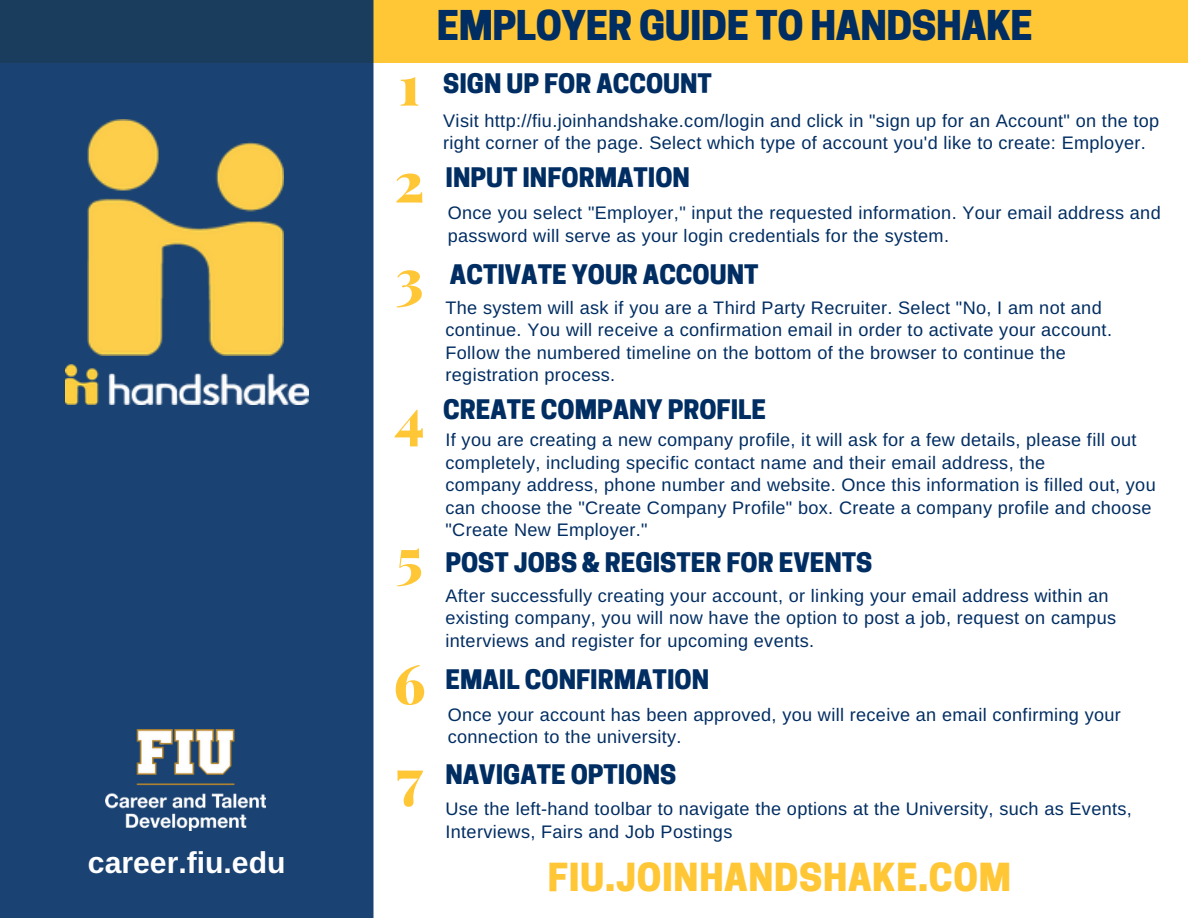
<style>
.page{position:relative;width:1188px;height:918px;background:#fff}
.page>*{position:absolute;margin:0;border:0;box-sizing:border-box;transform-origin:0 0}
.t1{font:900 54.3px/96.6px "Playfair Display";color:#ffc636;text-align:justify}
.t2{font:800 38.4px "Cooper Hewitt";letter-spacing:-.01em;color:#002d62}
.t3{font:800 36.3px "Cooper Hewitt";letter-spacing:.02em;color:#ffc636}
.t4{font:700 30.3px "Arimo";color:#fff}
.t5{font:800 25.2px "Cooper Hewitt";color:#002d62}
.t6{font:18px/22.5px "Arimo";letter-spacing:.02em;color:#002d62}
</style>
<div class="page">
<div style="left:0;top:0;width:1188px;height:63px;background:#ffc636"></div>
<svg style="left:0;top:0;width:373px;height:918px;background:#1a4170"></svg>
<img style="left:88px;top:119px;width:195px;height:237px">
<img style="left:65px;top:364px;width:243px;height:41px">
<img style="left:106px;top:729px;width:159px;height:101px">
<h3 class="t4" style="left:88px;top:846px;width:199px">career.fiu.edu</h3>
<h1 class="t1" style="left:394px;top:35px;width:32px">1<br>2<br>3</h1>
<h1 class="t1" style="left:395px;top:368px;width:31px">4</h1>
<h1 class="t1" style="left:396px;top:507px;width:28px">5</h1>
<h1 class="t1" style="left:393px;top:634px;width:34px;line-height:94.5px">6<br>7</h1>
<h2 class="t2" style="left:437px;top:11px;width:598px">EMPLOYER GUIDE TO HANDSHAKE</h2>
<h3 class="t5" style="left:443px;top:74px;width:270px">SIGN UP FOR ACCOUNT</h3>
<p class="t6" style="left:443px;top:109px;width:718px">Visit http://fiu.joinhandshake.com/login and click in "sign up for an Account" on the top right corner of the page. Select which type of account you'd like to create: Employer.</p>
<h3 class="t5" style="left:445px;top:168px;width:246px">INPUT INFORMATION</h3>
<p class="t6" style="left:448px;top:202px;width:715px">Once you select "Employer," input the requested information. Your email address and password will serve as your login credentials for the system.</p>
<h3 class="t5" style="left:450px;top:265px;width:310px">ACTIVATE YOUR ACCOUNT</h3>
<p class="t6" style="left:445px;top:296px;width:668px">The system will ask if you are a Third Party Recruiter. Select "No, I am not and continue. You will receive a confirmation email in order to activate your account.<br>Follow the numbered timeline on the bottom of the browser to continue the registration process.</p>
<h3 class="t5" style="left:443px;top:400px;width:324px">CREATE COMPANY PROFILE</h3>
<p class="t6" style="left:445px;top:429px;width:712px">If you are creating a new company profile, it will ask for a few details, please fill out completely, including specific contact name and their email address, the<br>company address, phone number and website. Once this information is filled out, you can choose the "Create Company Profile" box. Create a company profile and choose "Create New Employer."</p>
<h3 class="t5" style="left:445px;top:553px;width:428px">POST JOBS &amp; REGISTER FOR EVENTS</h3>
<p class="t6" style="left:445px;top:584px;width:672px">After successfully creating your account, or linking your email address within an existing company, you will now have the option to post a job, request on campus interviews and register for upcoming events.</p>
<h3 class="t5" style="left:445px;top:670px;width:265px">EMAIL CONFIRMATION</h3>
<p class="t6" style="left:448px;top:703px;width:675px">Once your account has been approved, you will receive an email confirming your connection to the university.</p>
<h3 class="t5" style="left:445px;top:765px;width:232px">NAVIGATE OPTIONS</h3>
<p class="t6" style="left:445px;top:798px;width:688px">Use the left-hand toolbar to navigate the options at the University, such as Events,<br>Interviews, Fairs and Job Postings</p>
<h3 class="t3" style="left:548px;top:863px;width:465px">FIU.JOINHANDSHAKE.COM</h3>
</div>
